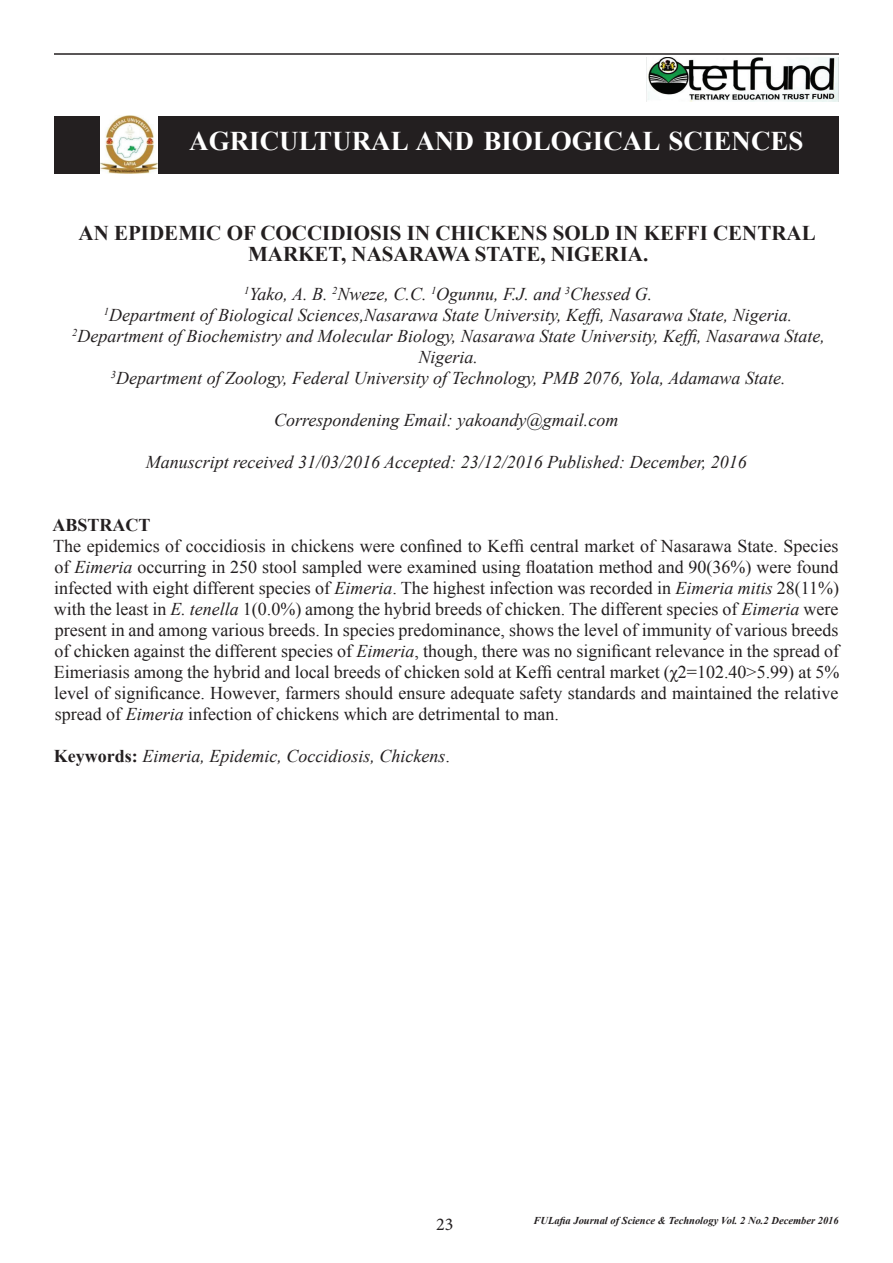
<style>
.page{position:relative;width:893px;height:1263px;background:#fff}
.page>*{position:absolute;margin:0;border:0;box-sizing:border-box;transform-origin:0 0}
.t1{font:700 27px "Times New Roman";color:#fff}
.t2{font:700 21px/21px "Times New Roman";color:#231f20;text-align:center}
.t3{font:18px/21px "Times New Roman";color:#231f20;text-align:justify}
.t4{font:italic 18px/21px "Times New Roman";color:#231f20;text-align:center}
.t5{font:700 18px "Times New Roman";color:#231f20}
.t6{font:18px "Minion Pro";color:#231f20}
.t7{font:italic 700 10.5px "Times New Roman";color:#231f20}
.s1{font-style:italic}
.s2{font-weight:700;font-style:normal}
.s3{font-style:normal}
</style>
<div class="page">
<hr style="left:54px;top:53px;width:785px;height:2px;background:#231f20">
<div style="left:54px;top:116px;width:785px;height:57px;background:#231f20"></div>
<img style="left:100px;top:116px;width:57px;height:57px">
<img style="left:647px;top:57px;width:192px;height:45px">
<h1 class="t1" style="left:189px;top:122px;width:616px">AGRICULTURAL AND BIOLOGICAL SCIENCES</h1>
<p class="t2" style="left:79px;top:221px;width:739px">AN EPIDEMIC OF COCCIDIOSIS IN CHICKENS SOLD IN KEFFI CENTRAL<br>MARKET, NASARAWA STATE, NIGERIA.</p>
<p class="t4" style="left:72px;top:283px;width:754px"><sup>1</sup>Yako, A. B. <sup>2</sup>Nweze, C.C. <sup>1</sup>Ogunnu, F.J. and <sup>3</sup>Chessed G.<br><sup>1</sup>Department of Biological Sciences,Nasarawa State University, Keffi, Nasarawa State, Nigeria.<br><sup>2</sup>Department of Biochemistry and Molecular Biology, Nasarawa State University, Keffi, Nasarawa State, Nigeria.<br><sup>3</sup>Department of Zoology, Federal University of Technology, PMB 2076, Yola, Adamawa State.</p>
<p class="t4" style="left:274px;top:409px;width:346px">Correspondening Email: yakoandy@gmail.com</p>
<p class="t4" style="left:146px;top:451px;width:602px">Manuscript received 31/03/2016 Accepted: 23/12/2016 Published: December, 2016</p>
<p class="t5" style="left:53px;top:512px;width:100px">ABSTRACT</p>
<p class="t3" style="left:53px;top:534px;width:788px">The epidemics of coccidiosis in chickens were confined to Keffi central market of Nasarawa State. Species of <span class="s1">Eimeria</span> occurring in 250 stool sampled were examined using floatation method and 90(36%) were found infected with eight different species of <span class="s1">Eimeria</span>. The highest infection was recorded in <span class="s1">Eimeria mitis</span> 28(11%) with the least in <span class="s1">E. tenella</span> 1(0.0%) among the hybrid breeds of chicken. The different species of <span class="s1">Eimeria</span> were present in and among various breeds. In species predominance, shows the level of immunity of various breeds of chicken against the different species of <span class="s1">Eimeria</span>, though, there was no significant relevance in the spread of Eimeriasis among the hybrid and local breeds of chicken sold at Keffi central market (χ2=102.40&gt;5.99) at 5% level of significance. However, farmers should ensure adequate safety standards and maintained the relative spread of <span class="s1">Eimeria</span> infection of chickens which are detrimental to man.</p>
<p class="t4" style="left:54px;top:745px;width:397px"><span class="s2">Keywords:</span> Eimeria, Epidemic, Coccidiosis, Chickens<span class="s3">.</span></p>
<p class="t6" style="left:436px;top:1212px;width:19px">23</p>
<p class="t7" style="left:533px;top:1213px;width:307px">FULafia Journal of Science &amp; Technology Vol. 2 No.2 December 2016</p>
</div>
